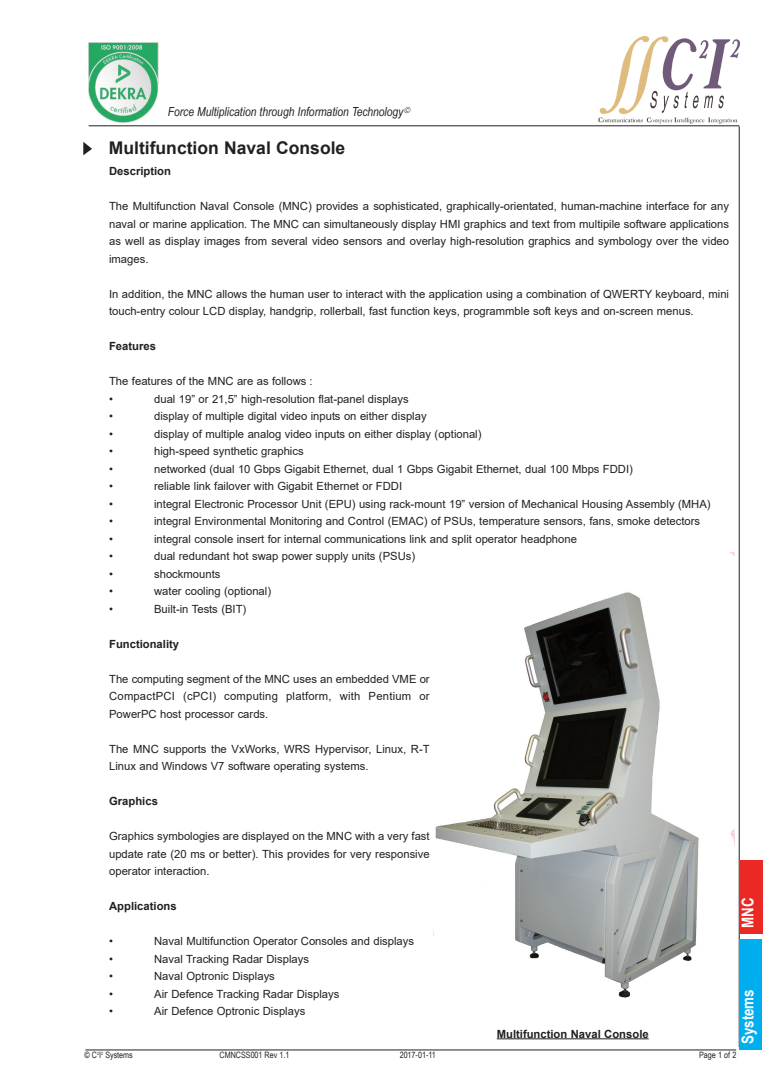
<style>
.page{position:relative;width:780px;height:1088px;background:#fff}
.page>*{position:absolute;margin:0;border:0;box-sizing:border-box;transform-origin:0 0}
.t1{font:700 17.5px "Arial";color:#231f20}
.t2{font:700 16.25px "Arial Narrow";color:#fff}
.t3{font:italic 12.5px "Arial Narrow";color:#231f20}
.t4{font:11.25px/17.5px "Arial";color:#231f20;text-align:justify}
.t5{font:700 11.25px "Arial";color:#231f20}
.t6{font:8.75px "Arial Narrow";color:#231f20}
</style>
<div class="page">
<hr style="left:89px;top:126px;width:650px;height:1px;background:#231f20">
<hr style="left:85px;top:1050px;width:651px;height:1px;background:#231f20">
<hr style="left:739px;top:126px;width:1px;height:921px;background:#231f20">
<img style="left:599px;top:36px;width:140px;height:88px">
<svg style="left:83px;top:142px;width:9px;height:13px"></svg>
<img style="left:89px;top:43px;width:70px;height:80px">
<div style="left:739px;top:939px;width:22px;height:110px;background:#00aeef"></div>
<div style="left:739px;top:860px;width:23px;height:73px;background:#ea2924"></div>
<hr style="left:496px;top:1038px;width:152px;height:1px;background:#231f20">
<img style="left:432px;top:552px;width:302px;height:446px">
<p class="t3" style="left:168px;top:104px;width:237px">Force Multiplication through Information Technology</p>
<h1 class="t1" style="left:109px;top:138px;width:238px">Multifunction Naval Console</h1>
<p class="t5" style="left:109px;top:165px;width:63px">Description</p>
<p class="t4" style="left:109px;top:197px;width:621px">The Multifunction Naval Console (MNC) provides a sophisticated, graphically-orientated, human-machine interface for any naval or marine application. The MNC can simultaneously display HMI graphics and text from multipile software applications as well as display images from several video sensors and overlay high-resolution graphics and symbology over the video images.</p>
<p class="t4" style="left:109px;top:285px;width:621px">In addition, the MNC allows the human user to interact with the application using a combination of QWERTY keyboard, mini touch-entry colour LCD display, handgrip, rollerball, fast function keys, programmble soft keys and on-screen menus.</p>
<p class="t5" style="left:109px;top:340px;width:48px">Features</p>
<p class="t4" style="left:109px;top:372px;width:205px">The features of the MNC are as follows : •</p>
<p class="t4" style="left:154px;top:390px;width:256px">dual 19” or 21,5” high-resolution flat-panel displays</p>
<p class="t4" style="left:109px;top:407px;width:5px">•</p>
<p class="t4" style="left:154px;top:407px;width:274px">display of multiple digital video inputs on either display</p>
<p class="t4" style="left:109px;top:425px;width:5px">•</p>
<p class="t4" style="left:154px;top:425px;width:329px">display of multiple analog video inputs on either display (optional)</p>
<p class="t4" style="left:109px;top:442px;width:5px">•</p>
<p class="t4" style="left:154px;top:442px;width:151px">high-speed synthetic graphics</p>
<p class="t4" style="left:109px;top:460px;width:5px">•</p>
<p class="t4" style="left:154px;top:460px;width:480px">networked (dual 10 Gbps Gigabit Ethernet, dual 1 Gbps Gigabit Ethernet, dual 100 Mbps FDDI)</p>
<p class="t4" style="left:109px;top:477px;width:5px">•</p>
<p class="t4" style="left:154px;top:477px;width:249px">reliable link failover with Gigabit Ethernet or FDDI</p>
<p class="t4" style="left:109px;top:495px;width:5px">•</p>
<p class="t4" style="left:154px;top:495px;width:558px">integral Electronic Processor Unit (EPU) using rack-mount 19” version of Mechanical Housing Assembly (MHA)</p>
<p class="t4" style="left:109px;top:512px;width:5px">•</p>
<p class="t4" style="left:154px;top:512px;width:547px">integral Environmental Monitoring and Control (EMAC) of PSUs, temperature sensors, fans, smoke detectors</p>
<p class="t4" style="left:109px;top:530px;width:5px">•</p>
<p class="t4" style="left:154px;top:530px;width:424px">integral console insert for internal communications link and split operator headphone</p>
<p class="t4" style="left:109px;top:547px;width:5px">•</p>
<p class="t4" style="left:154px;top:547px;width:262px">dual redundant hot swap power supply units (PSUs)</p>
<p class="t4" style="left:109px;top:565px;width:5px">•</p>
<p class="t4" style="left:154px;top:565px;width:68px">shockmounts</p>
<p class="t4" style="left:109px;top:582px;width:5px">•</p>
<p class="t4" style="left:154px;top:582px;width:118px">water cooling (optional)</p>
<p class="t4" style="left:109px;top:600px;width:5px">•</p>
<p class="t4" style="left:154px;top:600px;width:94px">Built-in Tests (BIT)</p>
<p class="t5" style="left:109px;top:637px;width:71px">Functionality</p>
<p class="t4" style="left:109px;top:670px;width:322px">The computing segment of the MNC uses an embedded VME or CompactPCI (cPCI) computing platform, with Pentium or PowerPC host processor cards.</p>
<p class="t4" style="left:109px;top:740px;width:322px">The MNC supports the VxWorks, WRS Hypervisor, Linux, R-T<br>Linux and Windows V7 software operating systems.</p>
<p class="t5" style="left:109px;top:795px;width:50px">Graphics</p>
<p class="t4" style="left:109px;top:827px;width:322px">Graphics symbologies are displayed on the MNC with a very fast update rate (20 ms or better). This provides for very responsive operator interaction.</p>
<p class="t5" style="left:109px;top:900px;width:69px">Applications</p>
<p class="t4" style="left:109px;top:932px;width:5px">•</p>
<p class="t4" style="left:154px;top:932px;width:261px">Naval Multifunction Operator Consoles and displays</p>
<p class="t4" style="left:109px;top:950px;width:5px">•</p>
<p class="t4" style="left:154px;top:950px;width:156px">Naval Tracking Radar Displays</p>
<p class="t4" style="left:109px;top:967px;width:5px">•</p>
<p class="t4" style="left:154px;top:967px;width:122px">Naval Optronic Displays</p>
<p class="t4" style="left:109px;top:985px;width:5px">•</p>
<p class="t4" style="left:154px;top:985px;width:187px">Air Defence Tracking Radar Displays</p>
<p class="t4" style="left:109px;top:1002px;width:5px">•</p>
<p class="t4" style="left:154px;top:1002px;width:152px">Air Defence Optronic Displays</p>
<p class="t5" style="left:496px;top:1027px;width:153px">Multifunction Naval Console</p>
<h2 class="t2" style="left:738px;top:928px;width:32px;rotate:-90deg">MNC</h2>
<h2 class="t2" style="left:738px;top:1044px;width:56px;rotate:-90deg">Systems</h2>
<p class="t6" style="left:84px;top:1050px;width:50px">© C<sup>2</sup>I<sup>2</sup> Systems</p>
<p class="t6" style="left:219px;top:1050px;width:71px">CMNCSS001 Rev 1.1</p>
<p class="t6" style="left:399px;top:1050px;width:38px">2017-01-11</p>
<p class="t6" style="left:699px;top:1050px;width:39px">Page 1 of 2</p>
</div>
